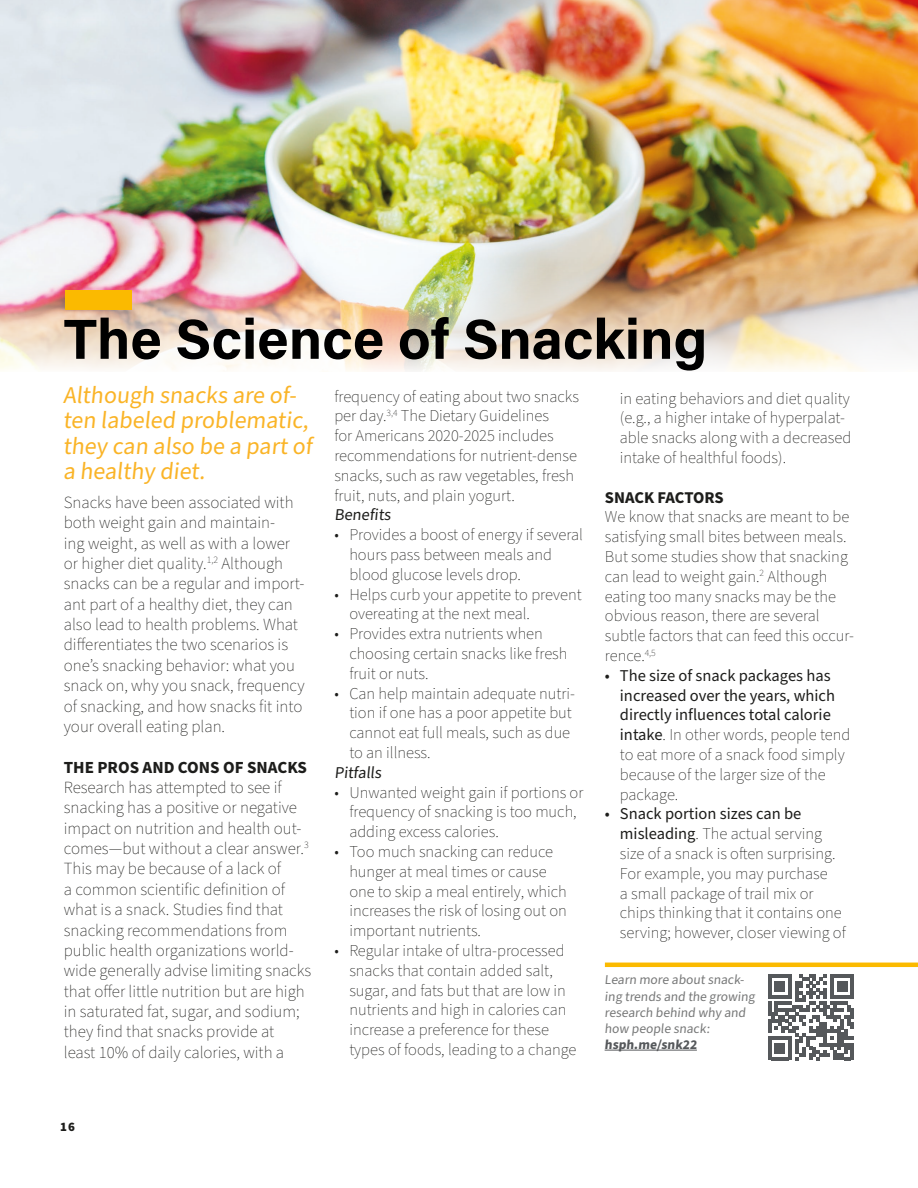
<style>
.page{position:relative;width:918px;height:1188px;background:#fff}
.page>*{position:absolute;margin:0;border:0;box-sizing:border-box;transform-origin:0 0}
.Titles{font:700 56.4px "Acumin Pro";color:#000}
.Pull_Quote_-_Yellow{font:24px/25.5px "Source Sans Pro";color:#fab427}
.Images_Description{font:200 16.95px/20.4px "Source Sans Pro";color:#1d1d1b}
.Images_Description-2{font:700 16.95px "Source Sans Pro";color:#1d1d1b}
.Images_Description-3{font:200 16.5px/19.8px "Source Sans Pro";color:#1d1d1b}
.Images_Description-4{font:16.5px/19.8px "Source Sans Pro";color:#1d1d1b}
.Images_Description-5{font:700 16.5px "Source Sans Pro";letter-spacing:-.01em;color:#1d1d1b}
.Body_Text{font:13.5px/16.2px "Source Sans Pro";color:#777878}
.t1{font:900 12.75px "Source Sans Pro";color:#1d1d1b}
.s1{font-weight:200}
.s2{font-weight:400}
.s3{font-weight:700;color:#55585b}
</style>
<div class="page">
<svg style="left:768px;top:974px;width:86px;height:86px"></svg>
<hr style="left:605px;top:963px;width:313px;height:4px;background:#fbba00">
<hr style="left:605px;top:1050px;width:92px;height:1px;background:#55585b">
<img style="left:0;top:0;width:918px;height:372px">
<div style="left:65px;top:290px;width:66px;height:19px;background:#fbba00"></div>
<h2 class="Titles" style="left:64px;top:299px;width:645px">The Science of Snacking</h2>
<h3 class="Pull_Quote_-_Yellow" style="left:63px;top:383px;width:251px">Although snacks are of&shy;ten labeled problematic, they can also be a part of a healthy diet.</h3>
<p class="Images_Description" style="left:64px;top:493px;width:242px">Snacks have been associated with both weight gain and maintain-<br>ing weight, as well as with a lower or higher diet quality.<sup>1,2</sup> Although snacks can be a regular and import&shy;ant part of a healthy diet, they can also lead to health problems. What differentiates the two scenarios is one’s snacking behavior: what you snack on, why you snack, frequency of snacking, and how snacks fit into your overall eating plan.</p>
<p class="Images_Description-2" style="left:64px;top:756px;width:245px">THE PROS AND CONS OF SNACKS</p>
<p class="Images_Description" style="left:64px;top:778px;width:249px">Research has attempted to see if snacking has a positive or negative impact on nutrition and health out&shy;comes—but without a clear answer.<sup>3<br></sup>This may be because of a lack of<br>a common scientific definition of what is a snack. Studies find that snacking recommendations from public health organizations world&shy;wide generally advise limiting snacks that offer little nutrition but are high in saturated fat, sugar, and sodium; they find that snacks provide at<br>least 10% of daily calories, with a</p>
<p class="Images_Description-3" style="left:334px;top:387px;width:246px">frequency of eating about two snacks per day.<sup>3,4</sup> The Dietary Guidelines<br>for Americans 2020-2025 includes recommendations for nutrient-dense snacks, such as raw vegetables, fresh fruit, nuts, and plain yogurt.</p>
<p class="Images_Description-4" style="left:334px;top:506px;width:60px">Benefits</p>
<p class="Images_Description-3" style="left:349px;top:525px;width:235px;text-indent:-15px">• Provides a boost of energy if several hours pass between meals and blood glucose levels drop.</p>
<p class="Images_Description-3" style="left:349px;top:585px;width:234px;text-indent:-15px">• Helps curb your appetite to prevent overeating at the next meal.</p>
<p class="Images_Description-3" style="left:349px;top:624px;width:220px;text-indent:-15px">• Provides extra nutrients when choosing certain snacks like fresh fruit or nuts.</p>
<p class="Images_Description-3" style="left:349px;top:684px;width:227px;text-indent:-15px">• Can help maintain adequate nutri&shy;tion if one has a poor appetite but cannot eat full meals, such as due to an illness.</p>
<p class="Images_Description-4" style="left:334px;top:763px;width:51px">Pitfalls</p>
<p class="Images_Description-3" style="left:349px;top:783px;width:236px;text-indent:-15px">• Unwanted weight gain if portions or frequency of snacking is too much, adding excess calories.</p>
<p class="Images_Description-3" style="left:349px;top:842px;width:219px;text-indent:-15px">• Too much snacking can reduce hunger at meal times or cause one to skip a meal entirely, which increases the risk of losing out on important nutrients.</p>
<p class="Images_Description-3" style="left:349px;top:941px;width:229px;text-indent:-15px">• Regular intake of ultra-processed snacks that contain added salt, sugar, and fats but that are low in nutrients and high in calories can increase a preference for these types of foods, leading to a change</p>
<p class="Images_Description-3" style="left:620px;top:389px;width:233px">in eating behaviors and diet quality (e.g., a higher intake of hyperpalat&shy;able snacks along with a decreased intake of healthful foods).</p>
<p class="Images_Description-5" style="left:605px;top:486px;width:120px">SNACK FACTORS</p>
<p class="Images_Description-3" style="left:605px;top:508px;width:251px">We know that snacks are meant to be satisfying small bites between meals.<br>But some studies show that snacking can lead to weight gain.<sup>2</sup> Although eating too many snacks may be the obvious reason, there are several subtle factors that can feed this occur&shy;rence.<sup>4,5</sup></p>
<p class="Images_Description-4" style="left:620px;top:666px;width:232px;text-indent:-15px">• The size of snack packages has increased over the years, which directly influences total calorie intake<span class="s1">. In other words, people tend to eat more of a snack food simply because of the larger size of the package.</span></p>
<p class="Images_Description-3" style="left:620px;top:805px;width:227px;text-indent:-15px"><span class="s2">• Snack portion sizes can be misleading</span>. The actual serving size of a snack is often surprising.<br>For example, you may purchase<br>a small package of trail mix or chips thinking that it contains one serving; however, closer viewing of</p>
<p class="Body_Text" style="left:605px;top:972px;width:154px">Learn more about snack&shy;ing trends and the growing research behind why and how people snack: <span class="s3">hsph.me/snk22</span></p>
<p class="t1" style="left:60px;top:1118px;width:16px">16</p>
</div>
